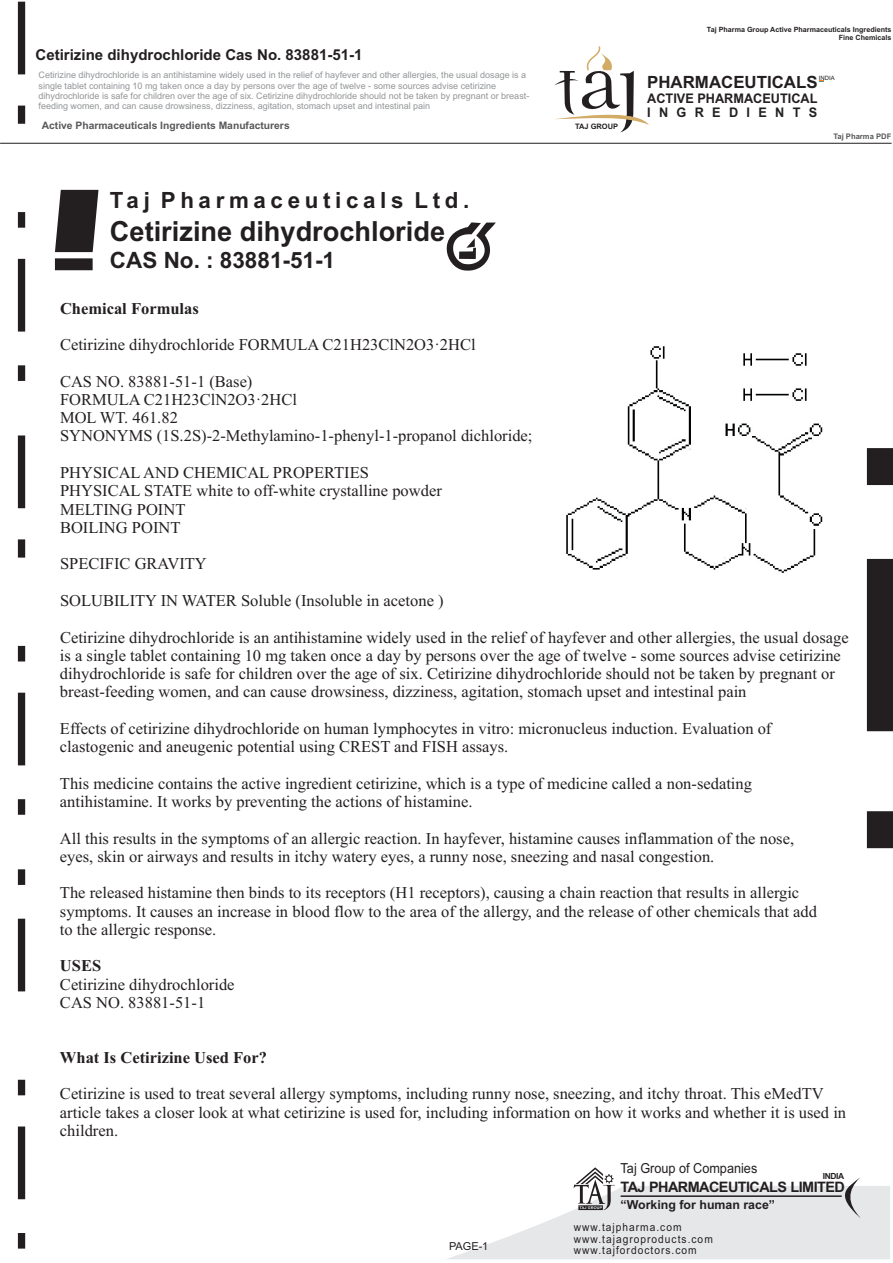
<style>
.page{position:relative;width:893px;height:1263px;background:#fff}
.page>*{position:absolute;margin:0;border:0;box-sizing:border-box;transform-origin:0 0}
.t1{font:700 27.75px "Arial";color:#231f20}
.t2{font:700 22.5px "Arial";color:#231f20}
.t3{font:700 22.35px "Arial Narrow";letter-spacing:.17em;color:#231f20;scale:1.22 1}
.t4{font:700 16.8px "Arial";color:#231f20}
.t5{font:16.5px/18.3px "Times New Roman";color:#231f20}
.t6{font:700 16.5px "Times New Roman";color:#231f20}
.t7{font:700 15px "Arial";color:#231f20}
.t8{font:700 14.4px "Arial";letter-spacing:-.04em;color:#231f20}
.t9{font:13.8px "Arial";color:#231f20;scale:.92 1}
.t10{font:700 13.2px/14.9px "Arial";color:#231f20;scale:.96 1}
.t11{font:700 12.45px "Arial";color:#231f20}
.t12{font:11.1px/23.7px "Arial";letter-spacing:.1em;color:#231f20;scale:.92 1}
.t13{font:10.95px "Arial";color:#231f20}
.t14{font:700 10.35px "Arial";color:#57585a}
.t15{font:9px/10.1px "Arial";color:#939598}
.t16{font:700 8.4px "Arial";letter-spacing:-.04em;color:#231f20}
.t17{font:700 7.65px "Arial";color:#57585a}
.t18{font:700 7.5px "Arial";color:#231f20}
.t19{font:700 7.2px/7.9px "Arial";color:#231f20;text-align:right}
.t20{font:5.85px "Arial";color:#231f20}
</style>
<div class="page">
<svg style="left:448px;top:1167px;width:442px;height:92px"></svg>
<svg style="left:554px;top:46px;width:95px;height:86px"></svg>
<hr style="left:0;top:143px;width:892px;height:1px;background:#231f20">
<svg style="left:867px;top:448px;width:26px;height:400px"></svg>
<svg style="left:55px;top:190px;width:43px;height:62px;background:#3e3a3b"></svg>
<div style="left:55px;top:258px;width:38px;height:12px;background:#231f20"></div>
<svg style="left:446px;top:222px;width:50px;height:49px"></svg>
<svg style="left:18px;top:2px;width:7px;height:1246px"></svg>
<img style="left:566px;top:346px;width:257px;height:227px">
<p class="t7" style="left:36px;top:49px;width:329px">Cetirizine dihydrochloride Cas No. 83881-51-1</p>
<p class="t15" style="left:39px;top:71px;width:492px">Cetirizine dihydrochloride is an antihistamine widely used in the relief of hayfever and other allergies, the usual dosage is a single tablet containing 10 mg taken once a day by persons over the age of twelve - some sources advise cetirizine dihydrochloride is safe for children over the age of six. Cetirizine dihydrochloride should not be taken by pregnant or breast&shy;feeding women, and can cause drowsiness, dizziness, agitation, stomach upset and intestinal pain</p>
<p class="t14" style="left:42px;top:121px;width:249px">Active Pharmaceuticals Ingredients Manufacturers</p>
<p class="t18" style="left:575px;top:123px;width:45px">TAJ GROUP</p>
<p class="t19" style="left:707px;top:26px;width:186px">Taj Pharma Group Active Pharmaceuticals Ingredients<br>Fine Chemicals</p>
<p class="t20" style="left:819px;top:76px;width:17px">INDIA</p>
<p class="t4" style="left:647px;top:76px;width:172px">PHARMACEUTICALS</p>
<p class="t10" style="left:647px;top:92px;width:179px">ACTIVE PHARMACEUTICAL<br>INGREDIENTS</p>
<p class="t17" style="left:833px;top:133px;width:59px">Taj Pharma PDF</p>
<h3 class="t3" style="left:110px;top:192px;width:296px">Taj Pharmaceuticals Ltd.</h3>
<h1 class="t1" style="left:110px;top:220px;width:337px">Cetirizine dihydrochloride</h1>
<h2 class="t2" style="left:110px;top:251px;width:227px">CAS No. : 83881-51-1</h2>
<p class="t6" style="left:60px;top:302px;width:140px">Chemical Formulas</p>
<p class="t5" style="left:60px;top:337px;width:417px">Cetirizine dihydrochloride FORMULA C21H23ClN2O3·2HCl</p>
<p class="t5" style="left:60px;top:373px;width:474px">CAS NO. 83881-51-1 (Base)<br>FORMULA C21H23ClN2O3·2HCl<br>MOL WT. 461.82<br>SYNONYMS (1S.2S)-2-Methylamino-1-phenyl-1-propanol dichloride;</p>
<p class="t5" style="left:60px;top:465px;width:383px">PHYSICAL AND CHEMICAL PROPERTIES<br>PHYSICAL STATE white to off-white crystalline powder<br>MELTING POINT<br>BOILING POINT</p>
<p class="t5" style="left:60px;top:556px;width:148px">SPECIFIC GRAVITY</p>
<p class="t5" style="left:60px;top:593px;width:385px">SOLUBILITY IN WATER Soluble (Insoluble in acetone )</p>
<p class="t5" style="left:60px;top:629px;width:790px">Cetirizine dihydrochloride is an antihistamine widely used in the relief of hayfever and other allergies, the usual dosage is a single tablet containing 10 mg taken once a day by persons over the age of twelve - some sources advise cetirizine dihydrochloride is safe for children over the age of six. Cetirizine dihydrochloride should not be taken by pregnant or breast-feeding women, and can cause drowsiness, dizziness, agitation, stomach upset and intestinal pain</p>
<p class="t5" style="left:60px;top:721px;width:713px">Effects of cetirizine dihydrochloride on human lymphocytes in vitro: micronucleus induction. Evaluation of clastogenic and aneugenic potential using CREST and FISH assays.</p>
<p class="t5" style="left:60px;top:776px;width:693px">This medicine contains the active ingredient cetirizine, which is a type of medicine called a non-sedating antihistamine. It works by preventing the actions of histamine.</p>
<p class="t5" style="left:60px;top:830px;width:736px">All this results in the symptoms of an allergic reaction. In hayfever, histamine causes inflammation of the nose, eyes, skin or airways and results in itchy watery eyes, a runny nose, sneezing and nasal congestion.</p>
<p class="t5" style="left:60px;top:885px;width:758px">The released histamine then binds to its receptors (H1 receptors), causing a chain reaction that results in allergic symptoms. It causes an increase in blood flow to the area of the allergy, and the release of other chemicals that add to the allergic response.</p>
<p class="t6" style="left:60px;top:960px;width:43px">USES</p>
<p class="t5" style="left:60px;top:977px;width:176px">Cetirizine dihydrochloride<br>CAS NO. 83881-51-1</p>
<p class="t6" style="left:60px;top:1052px;width:209px">What Is Cetirizine Used For?</p>
<p class="t5" style="left:60px;top:1086px;width:788px">Cetirizine is used to treat several allergy symptoms, including runny nose, sneezing, and itchy throat. This eMedTV article takes a closer look at what cetirizine is used for, including information on how it works and whether it is used in children.</p>
<p class="t13" style="left:449px;top:1242px;width:41px">PAGE-1</p>
<p class="t9" style="left:621px;top:1163px;width:150px">Taj Group of Companies</p>
<p class="t8" style="left:621px;top:1181px;width:226px">TAJ PHARMACEUTICALS LIMITED</p>
<p class="t11" style="left:621px;top:1200px;width:156px">“Working for human race”</p>
<p class="t16" style="left:823px;top:1172px;width:23px">INDIA</p>
<p class="t12" style="left:574px;top:1216px;width:135px">www.tajpharma.com www.tajfordoctors.com</p>
<p class="t12" style="left:574px;top:1228px;width:152px">www.tajagroproducts.com</p>
</div>
